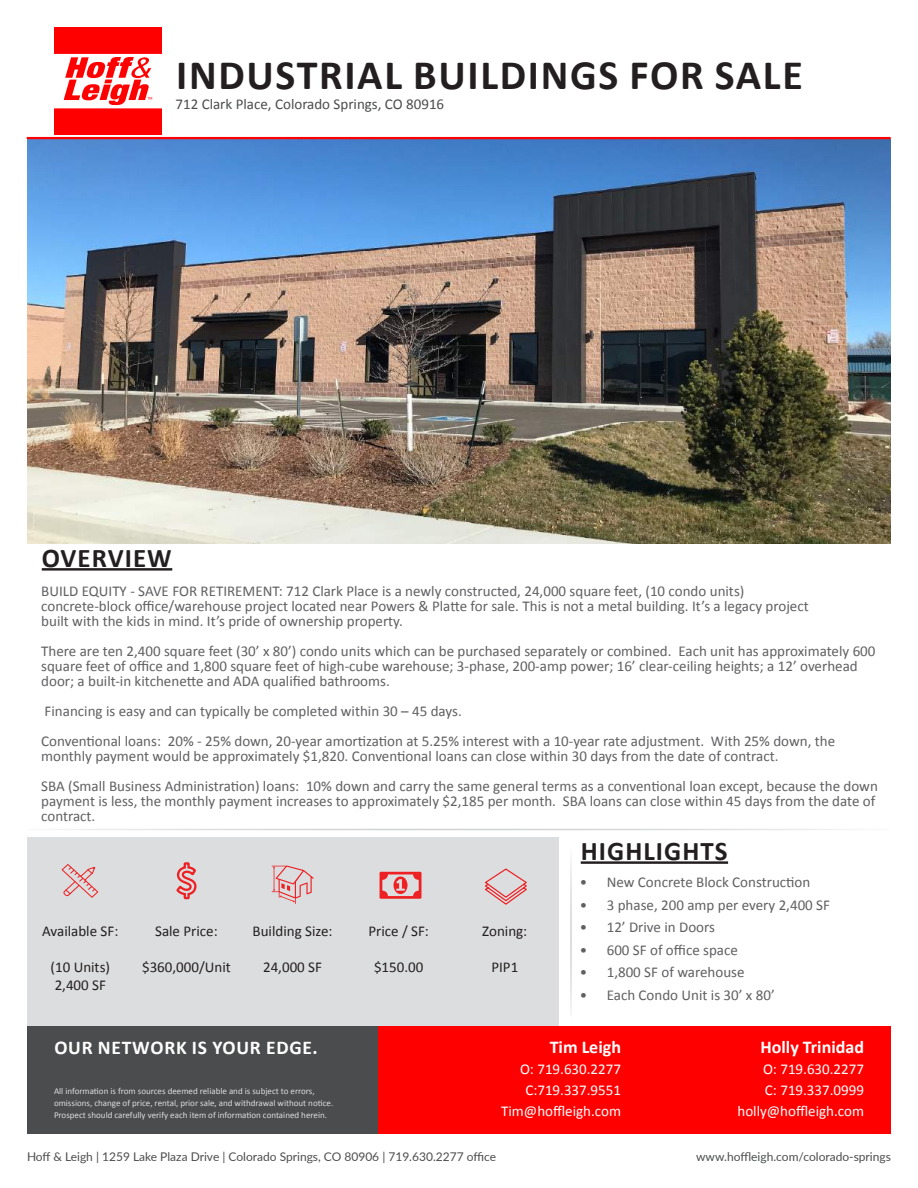
<style>
.page{position:relative;width:918px;height:1188px;background:#fff}
.page>*{position:absolute;margin:0;border:0;box-sizing:border-box;transform-origin:0 0}
.t1{font:700 42px "Calibri";letter-spacing:.04em;color:#231f20}
.t2{font:700 27px "Calibri";letter-spacing:.04em;color:#231f20}
.t3{font:700 19.5px "Calibri";letter-spacing:.04em;color:#fff}
.t4{font:700 18px "Calibri";color:#fff}
.t5{font:15px/15px "Calibri";color:#606063}
.t6{font:15px/18px "Calibri";color:#231f20}
.t7{font:15px/21px "Calibri";color:#fff;text-align:right}
.t8{font:15px "Calibri";color:#4b4c4d}
.t9{font:12px "Lato";color:#4b4c4d}
.t10{font:9px/12px "Calibri";color:#dcdddf}
</style>
<div class="page">
<div style="left:27px;top:1026px;width:351px;height:108px;background:#4b4c4d"></div>
<div style="left:378px;top:1026px;width:513px;height:108px;background:#f00"></div>
<div style="left:27px;top:837px;width:531px;height:189px;background:#dcdddf"></div>
<img style="left:27px;top:139px;width:864px;height:404px">
<img style="left:54px;top:27px;width:108px;height:108px">
<hr style="left:27px;top:137px;width:864px;height:2px;background:#f00">
<hr style="left:42px;top:568px;width:130px;height:3px;background:#231f20">
<hr style="left:581px;top:861px;width:147px;height:3px;background:#231f20">
<hr style="left:570px;top:846px;width:2px;height:171px;background:#d1d2d4">
<svg style="left:176px;top:862px;width:21px;height:38px"></svg>
<svg style="left:485px;top:868px;width:42px;height:37px"></svg>
<svg style="left:62px;top:864px;width:36px;height:34px"></svg>
<svg style="left:272px;top:865px;width:42px;height:39px"></svg>
<svg style="left:380px;top:872px;width:41px;height:27px"></svg>
<hr style="left:27px;top:829px;width:863px;height:1px;background:#d1d2d4">
<h1 class="t1" style="left:176px;top:49px;width:628px">INDUSTRIAL BUILDINGS FOR SALE</h1>
<p class="t8" style="left:176px;top:95px;width:270px">712 Clark Place, Colorado Springs, CO 80916</p>
<h2 class="t2" style="left:42px;top:541px;width:131px">OVERVIEW</h2>
<p class="t5" style="left:41px;top:582px;width:769px">BUILD EQUITY - SAVE FOR RETIREMENT: 712 Clark Place is a newly constructed, 24,000 square feet, (10 condo units) concrete-block office/warehouse project located near Powers &amp; Platte for sale. This is not a metal building. It’s a legacy project built with the kids in mind. It’s pride of ownership property.</p>
<p class="t5" style="left:41px;top:642px;width:836px">There are ten 2,400 square feet (30’ x 80’) condo units which can be purchased separately or combined. Each unit has approximately 600 square feet of office and 1,800 square feet of high-cube warehouse; 3-phase, 200-amp power; 16’ clear-ceiling heights; a 12’ overhead door; a built-in kitchenette and ADA qualified bathrooms.</p>
<p class="t5" style="left:41px;top:695px;width:795px;line-height:30px">Financing is easy and can typically be completed within 30 – 45 days.<br>Conventional loans: 20% - 25% down, 20-year amortization at 5.25% interest with a 10-year rate adjustment. With 25% down, the</p>
<p class="t5" style="left:41px;top:740px;width:838px;line-height:30px">monthly payment would be approximately $1,820. Conventional loans can close within 30 days from the date of contract.<br>SBA (Small Business Administration) loans: 10% down and carry the same general terms as a conventional loan except, because the down</p>
<p class="t5" style="left:41px;top:792px;width:836px">payment is less, the monthly payment increases to approximately $2,185 per month. SBA loans can close within 45 days from the date of contract.</p>
<p class="t6" style="left:42px;top:921px;width:78px">Available SF:</p>
<p class="t6" style="left:155px;top:921px;width:64px">Sale Price:</p>
<p class="t6" style="left:253px;top:921px;width:81px">Building Size:</p>
<p class="t6" style="left:368px;top:921px;width:62px">Price / SF:</p>
<p class="t6" style="left:482px;top:921px;width:46px">Zoning:</p>
<p class="t6" style="left:51px;top:957px;width:61px">(10 Units)<br>2,400 SF</p>
<p class="t6" style="left:142px;top:957px;width:90px">$360,000/Unit</p>
<p class="t6" style="left:263px;top:957px;width:60px">24,000 SF</p>
<p class="t6" style="left:374px;top:957px;width:51px">$150.00</p>
<p class="t6" style="left:491px;top:957px;width:28px">PIP1</p>
<h2 class="t2" style="left:581px;top:835px;width:148px">HIGHLIGHTS</h2>
<p class="t5" style="left:580px;top:874px;width:232px">• New Concrete Block Construction</p>
<p class="t5" style="left:580px;top:897px;width:252px">• 3 phase, 200 amp per every 2,400 SF</p>
<p class="t5" style="left:580px;top:919px;width:137px">• 12’ Drive in Doors</p>
<p class="t5" style="left:580px;top:942px;width:160px">• 600 SF of office space</p>
<p class="t5" style="left:580px;top:964px;width:166px">• 1,800 SF of warehouse</p>
<p class="t5" style="left:580px;top:987px;width:197px">• Each Condo Unit is 30’ x 80’</p>
<h3 class="t3" style="left:54px;top:1036px;width:265px">OUR NETWORK IS YOUR EDGE.</h3>
<p class="t4" style="left:760px;top:1036px;width:105px">Holly Trinidad</p>
<p class="t7" style="left:737px;top:1058px;width:128px">O: 719.630.2277<br>C: 719.337.0999 holly@hoffleigh.com</p>
<p class="t4" style="left:550px;top:1036px;width:73px">Tim Leigh</p>
<p class="t7" style="left:501px;top:1058px;width:121px">O: 719.630.2277<br>C:719.337.9551<br>Tim@hoffleigh.com</p>
<p class="t10" style="left:54px;top:1084px;width:281px">All information is from sources deemed reliable and is subject to errors, omissions, change of price, rental, prior sale, and withdrawal without notice.<br>Prospect should carefully verify each item of information contained herein.</p>
<p class="t9" style="left:27px;top:1148px;width:471px">Hoff &amp; Leigh | 1259 Lake Plaza Drive | Colorado Springs, CO 80906 | 719.630.2277 office</p>
<p class="t9" style="left:696px;top:1148px;width:196px">www.hoffleigh.com/colorado-springs</p>
</div>
